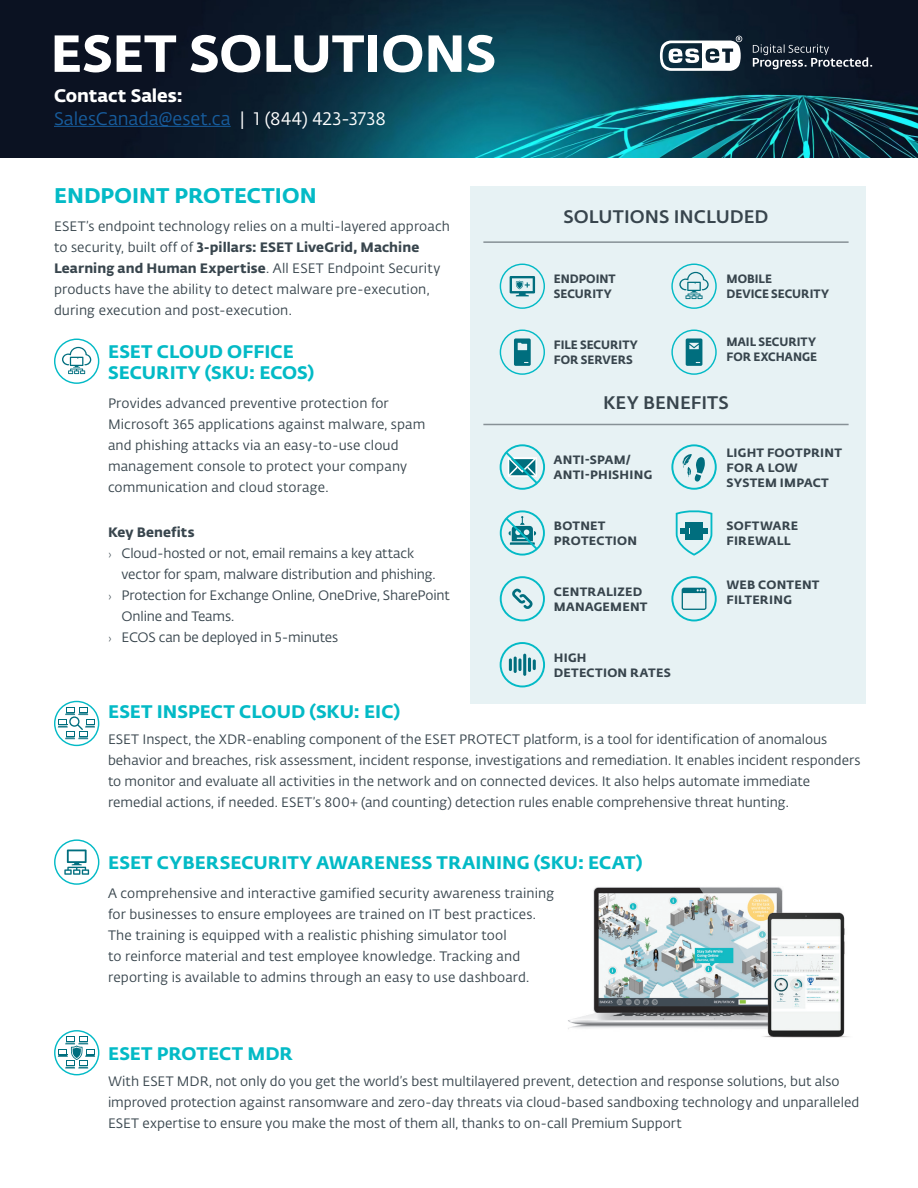
<style>
.page{position:relative;width:918px;height:1188px;background:#fff}
.page>*{position:absolute;margin:0;border:0;box-sizing:border-box;transform-origin:0 0}
.t1{font:51.6px "Fedra Sans Alt Pro Bold LF";color:#fff}
.t2{font:21px "Fedra Sans Alt Pro Bold LF";color:#03bac6}
.t3{font:18px/21px "Fedra Sans Alt Pro Bold LF";letter-spacing:.005em;color:#03bac6}
.t4{font:18px "Fedra Sans Alt Pro Book LF";color:#175d9e}
.t5{font:18px "Fedra Sans Alt Pro Med LF";letter-spacing:.005em;color:#38454d}
.t6{font:18px "Fedra Sans Alt Pro Bold LF";letter-spacing:-.005em;color:#fff}
.t7{font:13.5px/21px "Fedra Sans Alt Pro Book LF";letter-spacing:.005em;color:#38454d}
.t8{font:13.5px/21px "Fedra Sans Alt Pro Bold LF";letter-spacing:.01em;color:#38454d}
.t9{font:12px/15px "Fedra Sans Alt Pro Bold LF";letter-spacing:.02em;color:#38454d}
.t10{font:12px/15px "Fedra Sans Alt Pro Bold LF";color:#38454d;scale:.94 1}
.s1{color:#fff}
.s2{font-family:"Fedra Sans Alt Pro Book LF"}
.s3{font-family:"Ted Next";font-size:12px}
</style>
<div class="page">
<img style="left:0;top:0;width:918px;height:158px">
<div style="left:470px;top:186px;width:396px;height:518px;background:#e7f2f4"></div>
<hr style="left:483px;top:424px;width:366px;height:1px;background:#879196">
<hr style="left:483px;top:241px;width:366px;height:2px;background:#879196">
<svg style="left:671px;top:444px;width:46px;height:46px"></svg>
<svg style="left:500px;top:444px;width:45px;height:46px"></svg>
<svg style="left:676px;top:510px;width:36px;height:46px"></svg>
<svg style="left:500px;top:510px;width:45px;height:46px"></svg>
<svg style="left:500px;top:576px;width:45px;height:45px"></svg>
<svg style="left:500px;top:642px;width:45px;height:45px"></svg>
<svg style="left:671px;top:576px;width:46px;height:45px"></svg>
<svg style="left:671px;top:330px;width:46px;height:45px"></svg>
<svg style="left:500px;top:330px;width:45px;height:45px"></svg>
<svg style="left:500px;top:264px;width:45px;height:45px"></svg>
<svg style="left:671px;top:264px;width:46px;height:45px"></svg>
<svg style="left:54px;top:339px;width:45px;height:45px"></svg>
<svg style="left:54px;top:701px;width:45px;height:45px"></svg>
<svg style="left:54px;top:839px;width:45px;height:46px"></svg>
<img style="left:568px;top:887px;width:281px;height:151px">
<hr style="left:54px;top:126px;width:177px;height:1px;background:#175d9e">
<svg style="left:660px;top:36px;width:82px;height:35px"></svg>
<svg style="left:753px;top:44px;width:119px;height:25px;background:#38414e"></svg>
<svg style="left:54px;top:1030px;width:45px;height:45px"></svg>
<h1 class="t1" style="left:50px;top:12px;width:447px">ESET SOLUTIONS</h1>
<h3 class="t6" style="left:54px;top:81px;width:130px">Contact Sales:</h3>
<h3 class="t4" style="left:54px;top:106px;width:333px">SalesCanada@eset.ca <span class="s1">| 1 (844) 423-3738</span></h3>
<h2 class="t2" style="left:54px;top:179px;width:264px">ENDPOINT PROTECTION</h2>
<p class="t7" style="left:54px;top:215px;width:397px">ESET’s endpoint technology relies on a multi-layered approach</p>
<p class="t8" style="left:54px;top:236px;width:388px"><span class="s2">to security, built off of</span> 3-pillars: ESET LiveGrid, Machine<br>Learning and Human Expertise<span class="s2">. All ESET Endpoint Security</span></p>
<p class="t7" style="left:54px;top:278px;width:377px">products have the ability to detect malware pre-execution, during execution and post-execution.</p>
<h3 class="t3" style="left:108px;top:340px;width:208px">ESET CLOUD OFFICE<br>SECURITY (SKU: ECOS)</h3>
<p class="t7" style="left:108px;top:392px;width:319px">Provides advanced preventive protection for Microsoft 365 applications against malware, spam and phishing attacks via an easy-to-use cloud management console to protect your company communication and cloud storage.</p>
<p class="t8" style="left:108px;top:521px;width:88px">Key Benefits</p>
<p class="t7" style="left:108px;top:542px;width:308px"><span class="s3">›</span> Cloud-hosted or not, email remains a key attack</p>
<p class="t7" style="left:122px;top:563px;width:316px">vector for spam, malware distribution and phishing.</p>
<p class="t7" style="left:108px;top:584px;width:344px"><span class="s3">›</span> Protection for Exchange Online, OneDrive, SharePoint</p>
<p class="t7" style="left:122px;top:605px;width:114px">Online and Teams.</p>
<p class="t7" style="left:108px;top:626px;width:232px"><span class="s3">›</span> ECOS can be deployed in 5-minutes</p>
<h3 class="t3" style="left:108px;top:700px;width:294px">ESET INSPECT CLOUD (SKU: EIC)</h3>
<h3 class="t5" style="left:563px;top:202px;width:207px">SOLUTIONS INCLUDED</h3>
<p class="t10" style="left:554px;top:271px;width:67px">ENDPOINT<br>SECURITY</p>
<p class="t10" style="left:554px;top:337px;width:91px">FILE SECURITY<br>FOR SERVERS</p>
<p class="t10" style="left:727px;top:271px;width:110px">MOBILE<br>DEVICE SECURITY</p>
<p class="t10" style="left:727px;top:333px;width:98px">MAIL SECURITY<br>FOR EXCHANGE</p>
<h3 class="t5" style="left:603px;top:389px;width:127px">KEY BENEFITS</h3>
<p class="t9" style="left:554px;top:452px;width:100px">ANTI-SPAM/<br>ANTI-PHISHING</p>
<p class="t9" style="left:554px;top:518px;width:85px">BOTNET<br>PROTECTION</p>
<p class="t9" style="left:727px;top:444px;width:117px">LIGHT FOOTPRINT<br>FOR A LOW<br>SYSTEM IMPACT</p>
<p class="t9" style="left:727px;top:518px;width:73px">SOFTWARE<br>FIREWALL</p>
<p class="t9" style="left:554px;top:583px;width:95px">CENTRALIZED<br>MANAGEMENT</p>
<p class="t9" style="left:727px;top:576px;width:95px">WEB CONTENT<br>FILTERING</p>
<p class="t9" style="left:554px;top:649px;width:118px">HIGH<br>DETECTION RATES</p>
<p class="t7" style="left:108px;top:729px;width:754px">ESET Inspect, the XDR-enabling component of the ESET PROTECT platform, is a tool for identification of anomalous behavior and breaches, risk assessment, incident response, investigations and remediation. It enables incident responders to monitor and evaluate all activities in the network and on connected devices. It also helps automate immediate remedial actions, if needed. ESET’s 800+ (and counting) detection rules enable comprehensive threat hunting.</p>
<h3 class="t3" style="left:108px;top:851px;width:536px">ESET CYBERSECURITY AWARENESS TRAINING (SKU: ECAT)</h3>
<p class="t7" style="left:108px;top:882px;width:448px">A comprehensive and interactive gamified security awareness training for businesses to ensure employees are trained on IT best practices.<br>The training is equipped with a realistic phishing simulator tool<br>to reinforce material and test employee knowledge. Tracking and reporting is available to admins through an easy to use dashboard.</p>
<h3 class="t3" style="left:108px;top:1041px;width:187px">ESET PROTECT MDR</h3>
<p class="t7" style="left:108px;top:1070px;width:753px">With ESET MDR, not only do you get the world’s best multilayered prevent, detection and response solutions, but also improved protection against ransomware and zero-day threats via cloud-based sandboxing technology and unparalleled<br>ESET expertise to ensure you make the most of them all, thanks to on-call Premium Support</p>
</div>
